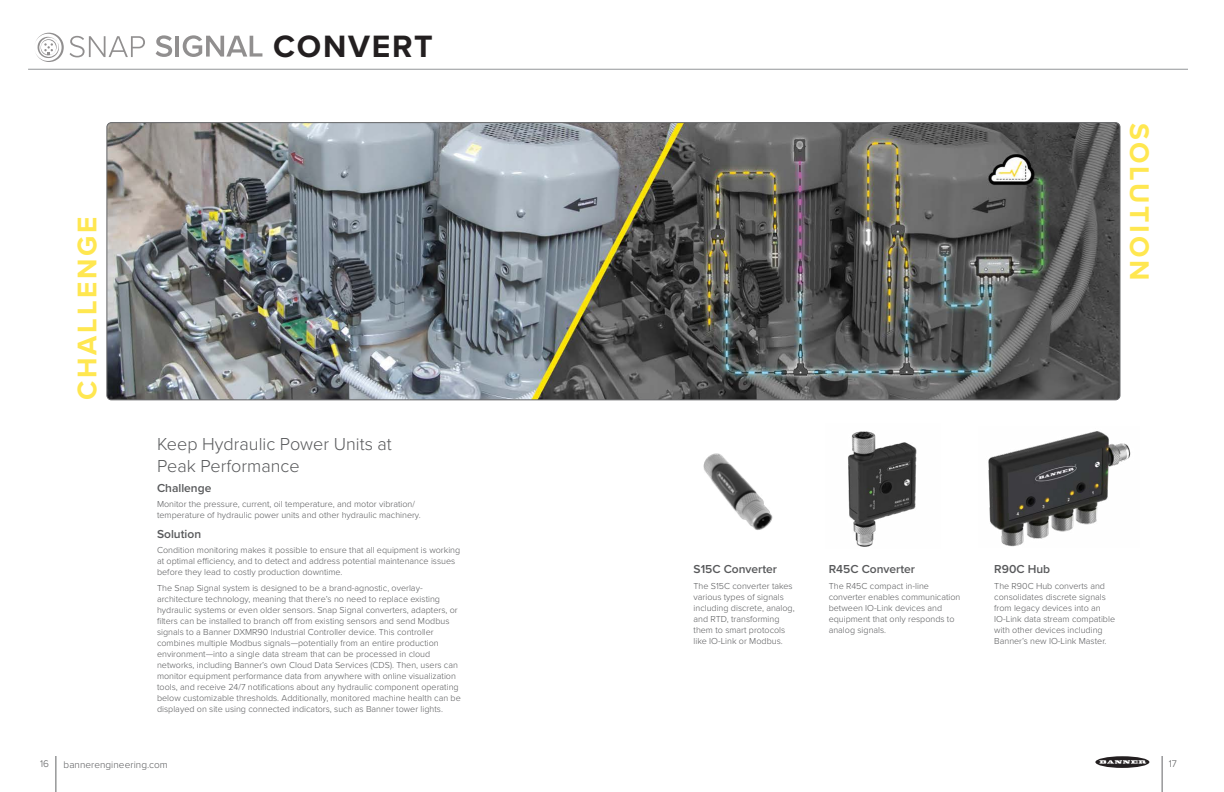
<style>
.page{position:relative;width:1224px;height:792px;background:#fff}
.page>*{position:absolute;margin:0;border:0;box-sizing:border-box;transform-origin:0 0}
.t1{font:700 32px "Proxima Nova";letter-spacing:.055em;color:#231f20}
.t2{font:700 28px "Proxima Nova";letter-spacing:.1em;color:#ffe750}
.t3{font:300 18px/22px "Proxima Nova";color:#58595b}
.t4{font:600 12px "Proxima Nova";color:#58595b}
.t5{font:300 10px "Proxima Nova";letter-spacing:.005em;color:#58595b}
.t6{font:300 9px/11px "Proxima Nova";color:#58595b}
</style>
<div class="page">
<div style="left:1095px;top:756px;width:54px;height:12px;background:#231f20;border-radius:50%"></div>
<svg style="left:1099px;top:760px;width:47px;height:4px"></svg>
<hr style="left:56px;top:756px;width:1px;height:36px;background:#636466">
<hr style="left:1162px;top:756px;width:1px;height:36px;background:#636466">
<img style="left:848px;top:431px;width:69px;height:116px">
<img style="left:988px;top:431px;width:143px;height:116px">
<img style="left:107px;top:123px;width:1013px;height:277px">
<img style="left:703px;top:453px;width:70px;height:77px">
<hr style="left:28px;top:69px;width:1160px;height:1px;background:#939598">
<svg style="left:70px;top:36px;width:75px;height:21px"></svg>
<svg style="left:156px;top:35px;width:16px;height:22px"></svg>
<hr style="left:176px;top:36px;width:3px;height:21px;background:#231f20">
<svg style="left:183px;top:35px;width:79px;height:22px"></svg>
<svg style="left:36px;top:33px;width:28px;height:29px"></svg>
<h1 class="t1" style="left:273px;top:22px;width:161px">CONVERT</h1>
<h2 class="t2" style="left:66px;top:400px;width:185px;rotate:-90deg">CHALLENGE</h2>
<h3 class="t3" style="left:157px;top:432px;width:236px">Keep Hydraulic Power Units at<br>Peak Performance</h3>
<h3 class="t4" style="left:157px;top:479px;width:56px">Challenge</h3>
<p class="t6" style="left:157px;top:498px;width:265px">Monitor the pressure, current, oil temperature, and motor vibration/ temperature of hydraulic power units and other hydraulic machinery.</p>
<h3 class="t4" style="left:157px;top:525px;width:46px">Solution</h3>
<p class="t6" style="left:157px;top:544px;width:305px">Condition monitoring makes it possible to ensure that all equipment is working at optimal efficiency, and to detect and address potential maintenance issues before they lead to costly production downtime.</p>
<p class="t6" style="left:157px;top:582px;width:305px">The Snap Signal system is designed to be a brand-agnostic, overlay&shy;architecture technology, meaning that there’s no need to replace existing hydraulic systems or even older sensors. Snap Signal converters, adapters, or filters can be installed to branch off from existing sensors and send Modbus signals to a Banner DXMR90 Industrial Controller device. This controller combines multiple Modbus signals—potentially from an entire production environment—into a single data stream that can be processed in cloud networks, including Banner’s own Cloud Data Services (CDS). Then, users can monitor equipment performance data from anywhere with online visualization tools, and receive 24/7 notifications about any hydraulic component operating below customizable thresholds. Additionally, monitored machine health can be displayed on site using connected indicators, such as Banner tower lights.</p>
<h2 class="t2" style="left:1160px;top:123px;width:159px;rotate:90deg">SOLUTION</h2>
<h3 class="t4" style="left:694px;top:560px;width:85px">S15C Converter</h3>
<p class="t6" style="left:694px;top:580px;width:103px">The S15C converter takes various types of signals including discrete, analog, and RTD, transforming them to smart protocols like IO-Link or Modbus.</p>
<h3 class="t4" style="left:829px;top:560px;width:88px">R45C Converter</h3>
<p class="t6" style="left:829px;top:580px;width:133px">The R45C compact in-line converter enables communication between IO-Link devices and equipment that only responds to analog signals.</p>
<h3 class="t4" style="left:994px;top:560px;width:57px">R90C Hub</h3>
<p class="t6" style="left:994px;top:580px;width:122px">The R90C Hub converts and consolidates discrete signals from legacy devices into an<br>IO-Link data stream compatible with other devices including<br>Banner’s new IO-Link Master.</p>
<p class="t5" style="left:40px;top:756px;width:10px">16</p>
<p class="t5" style="left:64px;top:757px;width:106px">bannerengineering.com</p>
<p class="t5" style="left:1169px;top:756px;width:10px">17</p>
</div>
